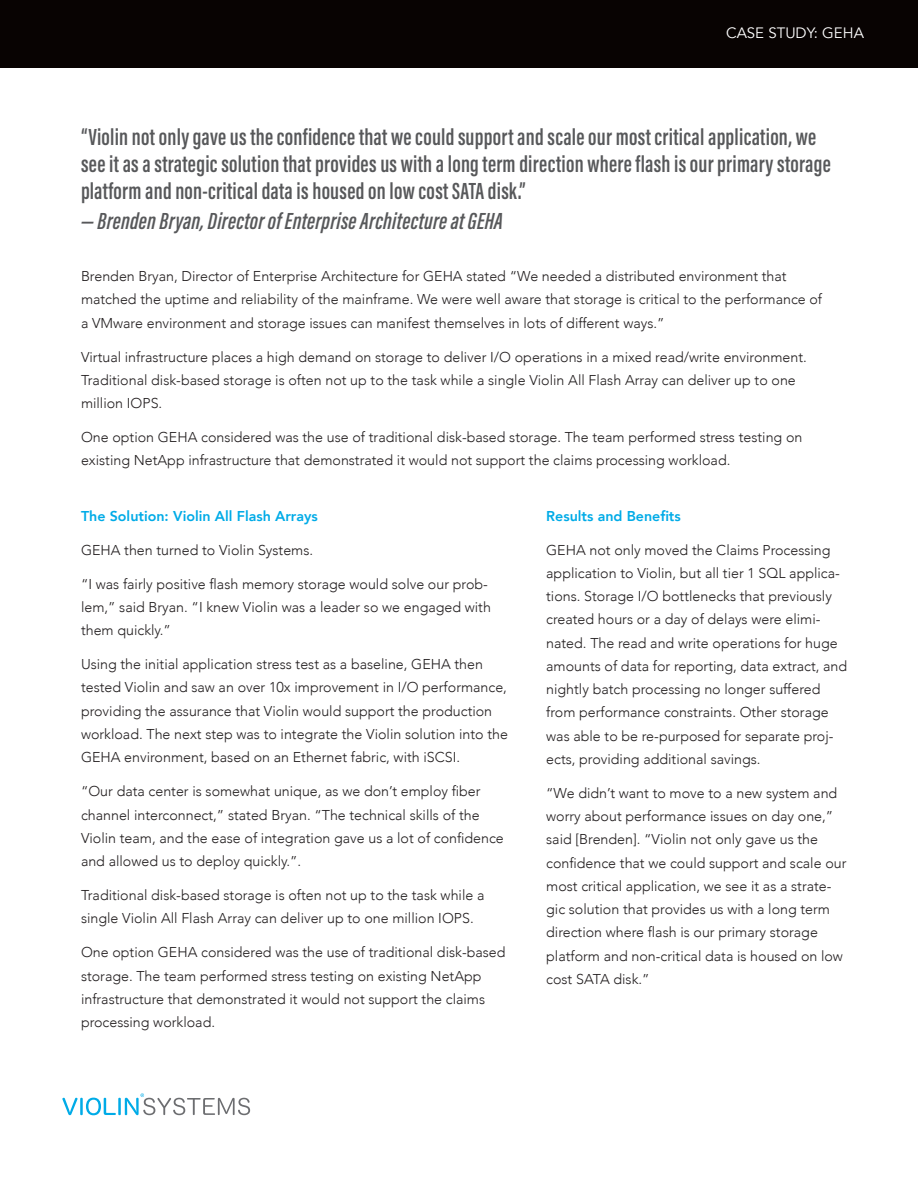
<style>
.page{position:relative;width:918px;height:1188px;background:#fff}
.page>*{position:absolute;margin:0;border:0;box-sizing:border-box;transform-origin:0 0}
.Quote_on_White{font:600 24px/27px "Acumin Pro Extra Cond";letter-spacing:.01em;color:#57585a}
.Quote_on_White-2{font:italic 600 24px "Acumin Pro Extra Cond";letter-spacing:.01em;color:#57585a}
.Doc_Name{font:15px "Avenir";color:#fff}
.Body_Text{font:300 14.25px/23.2px "Avenir";color:#231f20}
.Section_Header{font:800 14.25px "Avenir";color:#00abe7}
</style>
<div class="page">
<svg style="left:62px;top:1098px;width:16px;height:17px"></svg>
<hr style="left:80px;top:1098px;width:3px;height:17px;background:#00abe7">
<svg style="left:86px;top:1098px;width:30px;height:17px"></svg>
<hr style="left:118px;top:1098px;width:3px;height:17px;background:#00abe7">
<svg style="left:125px;top:1093px;width:125px;height:22px"></svg>
<div style="left:0;top:0;width:918px;height:68px;background:#080302"></div>
<p class="Doc_Name" style="left:726px;top:24px;width:139px">CASE STUDY: GEHA</p>
<p class="Quote_on_White" style="left:81px;top:123px;width:751px">“Violin not only gave us the confidence that we could support and scale our most critical application, we see it as a strategic solution that provides us with a long term direction where flash is our primary storage platform and non-critical data is housed on low cost SATA disk.”</p>
<p class="Quote_on_White-2" style="left:81px;top:206px;width:423px">— Brenden Bryan, Director of Enterprise Architecture at GEHA</p>
<p class="Body_Text" style="left:81px;top:264px;width:743px">Brenden Bryan, Director of Enterprise Architecture for GEHA stated “We needed a distributed environment that matched the uptime and reliability of the mainframe. We were well aware that storage is critical to the performance of a VMware environment and storage issues can manifest themselves in lots of different ways.”</p>
<p class="Body_Text" style="left:81px;top:345px;width:727px">Virtual infrastructure places a high demand on storage to deliver I/O operations in a mixed read/write environment.<br>Traditional disk-based storage is often not up to the task while a single Violin All Flash Array can deliver up to one million IOPS.</p>
<p class="Body_Text" style="left:81px;top:426px;width:723px">One option GEHA considered was the use of traditional disk-based storage. The team performed stress testing on existing NetApp infrastructure that demonstrated it would not support the claims processing workload.</p>
<p class="Section_Header" style="left:81px;top:505px;width:238px">The Solution: Violin All Flash Arrays</p>
<p class="Body_Text" style="left:81px;top:538px;width:234px">GEHA then turned to Violin Systems.</p>
<p class="Body_Text" style="left:81px;top:572px;width:411px">“I was fairly positive flash memory storage would solve our prob&shy;lem,” said Bryan. “I knew Violin was a leader so we engaged with them quickly.”</p>
<p class="Body_Text" style="left:81px;top:653px;width:429px">Using the initial application stress test as a baseline, GEHA then tested Violin and saw an over 10x improvement in I/O performance, providing the assurance that Violin would support the production workload. The next step was to integrate the Violin solution into the GEHA environment, based on an Ethernet fabric, with iSCSI.</p>
<p class="Body_Text" style="left:81px;top:780px;width:424px">“Our data center is somewhat unique, as we don’t employ fiber channel interconnect,” stated Bryan. “The technical skills of the Violin team, and the ease of integration gave us a lot of confidence and allowed us to deploy quickly.”.</p>
<p class="Body_Text" style="left:81px;top:884px;width:405px">Traditional disk-based storage is often not up to the task while a single Violin All Flash Array can deliver up to one million IOPS.</p>
<p class="Body_Text" style="left:81px;top:941px;width:426px">One option GEHA considered was the use of traditional disk-based storage. The team performed stress testing on existing NetApp infrastructure that demonstrated it would not support the claims processing workload.</p>
<p class="Section_Header" style="left:546px;top:505px;width:136px">Results and Benefits</p>
<p class="Body_Text" style="left:546px;top:538px;width:303px">GEHA not only moved the Claims Processing application to Violin, but all tier 1 SQL applica&shy;tions. Storage I/O bottlenecks that previously created hours or a day of delays were elimi&shy;nated. The read and write operations for huge amounts of data for reporting, data extract, and nightly batch processing no longer suffered from performance constraints. Other storage was able to be re-purposed for separate proj&shy;ects, providing additional savings.</p>
<p class="Body_Text" style="left:546px;top:781px;width:302px">“We didn’t want to move to a new system and worry about performance issues on day one,” said [Brenden]. “Violin not only gave us the confidence that we could support and scale our most critical application, we see it as a strate&shy;gic solution that provides us with a long term direction where flash is our primary storage platform and non-critical data is housed on low cost SATA disk.”</p>
</div>
